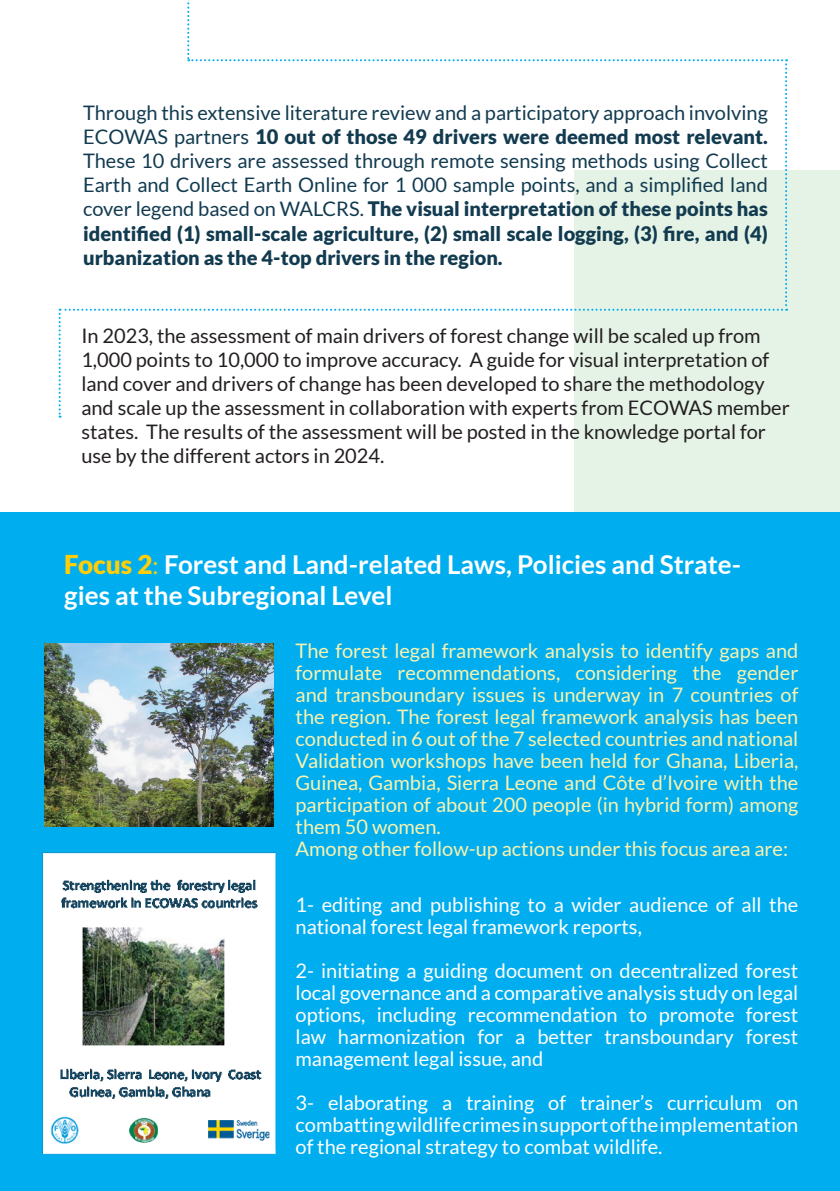
<style>
.page{position:relative;width:840px;height:1191px;background:#fff}
.page>*{position:absolute;margin:0;border:0;box-sizing:border-box;transform-origin:0 0}
.t1{font:700 26px/31.2px "Lato";color:#fff}
.t2{font:20px/22px "Lato";color:#faf2ae;text-align:justify}
.t3{font:20px/24px "Lato";color:#123b50;text-align:justify}
.t4{font:20px/22px "Lato";color:#fff;text-align:justify}
.t5{font:20px/24px "Lato";color:#231f20}
.s1{font-weight:900}
.s2{font-weight:900;color:#ffce08}
.s3{font-weight:400;font-size:24px;color:#ffce08}
</style>
<div class="page">
<div style="left:574px;top:170px;width:265px;height:481px;background:#e5f3e6"></div>
<div style="left:0;top:512px;width:839px;height:679px;background:#00aeef"></div>
<svg style="left:59px;top:0;width:727px;height:418px"></svg>
<img style="left:44px;top:643px;width:229px;height:183px">
<img style="left:42px;top:852px;width:234px;height:303px">
<p class="t3" style="left:83px;top:101px;width:686px">Through this extensive literature review and a participatory approach involving ECOWAS partners <span class="s1">10 out of those 49 drivers were deemed most relevant.<br></span>These 10 drivers are assessed through remote sensing methods using Collect Earth and Collect Earth Online for 1 000 sample points, and a simplified land cover legend based on WALCRS. <span class="s1">The visual interpretation of these points has identified (1) small-scale agriculture, (2) small scale logging, (3) fire, and (4) urbanization as the 4-top drivers in the region.</span></p>
<p class="t5" style="left:81px;top:324px;width:709px">In 2023, the assessment of main drivers of forest change will be scaled up from 1,000 points to 10,000 to improve accuracy. A guide for visual interpretation of land cover and drivers of change has been developed to share the methodology and scale up the assessment in collaboration with experts from ECOWAS member states. The results of the assessment will be posted in the knowledge portal for use by the different actors in 2024.</p>
<p class="t1" style="left:64px;top:549px;width:678px"><span class="s2">Focus 2</span><span class="s3">:</span> Forest and Land-related Laws, Policies and Strate&shy;gies at the Subregional Level</p>
<p class="t2" style="left:295px;top:639px;width:504px">The forest legal framework analysis to identify gaps and formulate recommendations, considering the gender and transboundary issues is underway in 7 countries of the region. The forest legal framework analysis has been conducted in 6 out of the 7 selected countries and national Validation workshops have been held for Ghana, Liberia, Guinea, Gambia, Sierra Leone and Côte d’Ivoire with the participation of about 200 people (in hybrid form) among them 50 women.</p>
<p class="t2" style="left:295px;top:837px;width:494px">Among other follow-up actions under this focus area are:</p>
<p class="t4" style="left:295px;top:893px;width:504px">1- editing and publishing to a wider audience of all the national forest legal framework reports,</p>
<p class="t4" style="left:295px;top:959px;width:504px">2- initiating a guiding document on decentralized forest local governance and a comparative analysis study on legal options, including recommendation to promote forest law harmonization for a better transboundary forest management legal issue, and</p>
<p class="t4" style="left:295px;top:1091px;width:504px">3- elaborating a training of trainer’s curriculum on combatting wildlife crimes in support of the implementation of the regional strategy to combat wildlife.</p>
</div>
